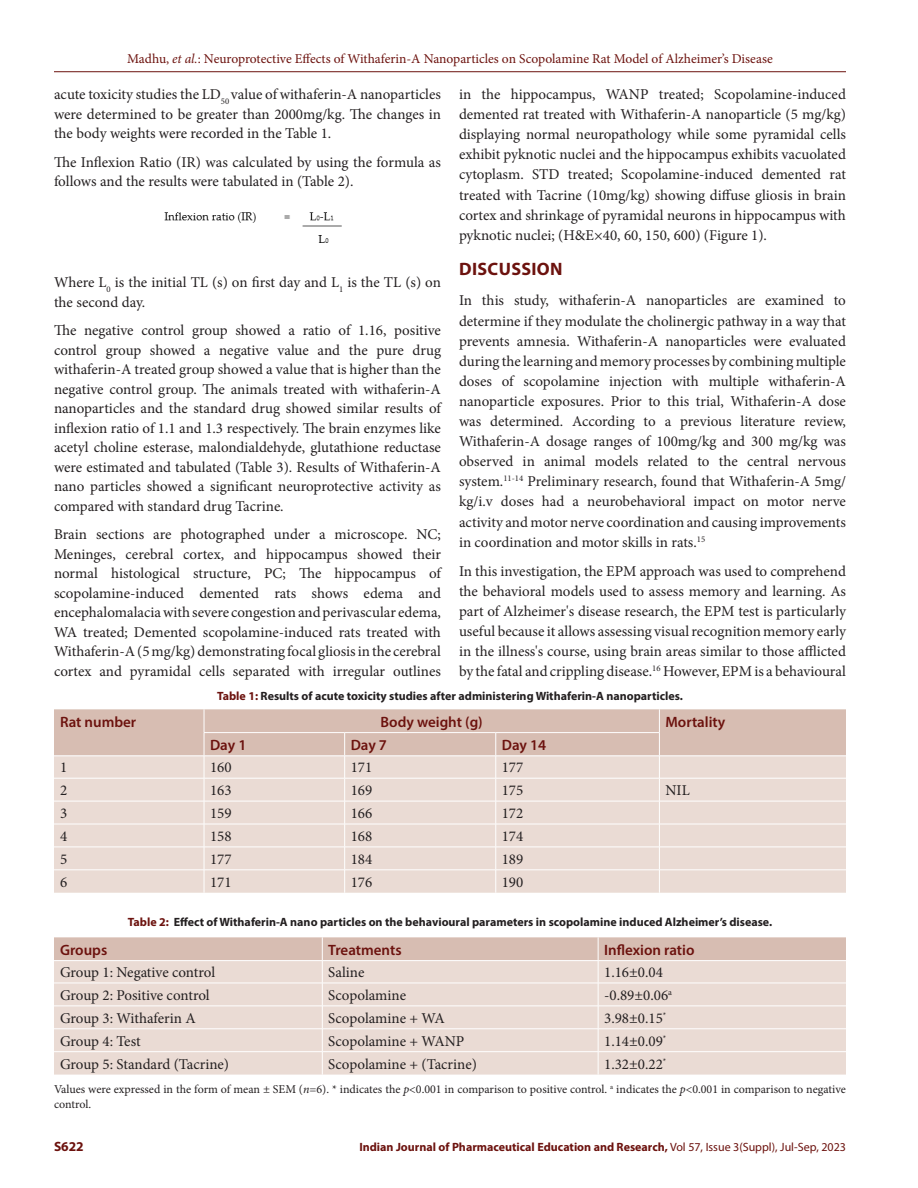
<style>
.page{position:relative;width:918px;height:1188px;background:#fff}
.page>*{position:absolute;margin:0;border:0;box-sizing:border-box;transform-origin:0 0}
.Heading_1{font:700 18px "Myriad Pro";letter-spacing:.02em;color:#6c120e}
.Body_text{font:15px/19.5px "Minion Pro";color:#231f20;text-align:justify}
.Body_text__FO{font:15px/20.1px "Minion Pro";letter-spacing:-.005em;color:#231f20;text-align:justify}
.Table_Body{font:15px "Minion Pro";color:#231f20}
.Table_Header{font:600 15px "Myriad Pro";color:#6c120e}
.t1{font:13.5px "Minion Pro";color:#6c120e}
.t2{font:700 13.5px "Myriad Pro";color:#6c120e}
.Table_Caption{font:700 12px "Myriad Pro";color:#231f20}
.Table_Footnote{font:12px/15px "Minion Pro";color:#231f20}
.t3{font:700 12px "Myriad Pro";color:#6c120e}
.s1{font-style:italic}
.s2{color:#6c120e}
.s3{font-weight:400}
</style>
<div class="page">
<hr style="left:54px;top:71px;width:792px;height:1px;background:#6c120e">
<img style="left:164px;top:212px;width:178px;height:31px">
<svg style="left:54px;top:709px;width:792px;height:184px;background:#e5d4cd"></svg>
<hr style="left:204px;top:732px;width:141px;height:1px;background:#fff">
<hr style="left:345px;top:732px;width:151px;height:1px;background:#fff">
<hr style="left:496px;top:732px;width:164px;height:1px;background:#fff">
<hr style="left:54px;top:756px;width:150px;height:1px;background:#fff">
<hr style="left:204px;top:756px;width:141px;height:1px;background:#fff">
<hr style="left:345px;top:756px;width:151px;height:1px;background:#fff">
<hr style="left:496px;top:756px;width:163px;height:1px;background:#fff">
<hr style="left:659px;top:756px;width:187px;height:1px;background:#fff">
<svg style="left:54px;top:937px;width:792px;height:138px;background:#e7d7cf"></svg>
<hr style="left:54px;top:960px;width:268px;height:1px;background:#fff">
<hr style="left:322px;top:960px;width:276px;height:1px;background:#fff">
<hr style="left:598px;top:960px;width:248px;height:1px;background:#fff">
<p class="t1" style="left:127px;top:50px;width:647px">Madhu, <span class="s1">et al.</span>: Neuroprotective Effects of Withaferin-A Nanoparticles on Scopolamine Rat Model of Alzheimer’s Disease</p>
<p class="Body_text__FO" style="left:54px;top:85px;width:389px;line-height:19.5px">acute toxicity studies the LD<sub>50</sub> value of withaferin-A nanoparticles were determined to be greater than 2000mg/kg. The changes in the body weights were recorded in the Table 1.</p>
<p class="Body_text" style="left:54px;top:152px;width:389px">The Inflexion Ratio (IR) was calculated by using the formula as follows and the results were tabulated in (Table 2).</p>
<p class="Body_text" style="left:459px;top:84px;width:389px;line-height:20.1px">in the hippocampus, WANP treated; Scopolamine-induced demented rat treated with Withaferin-A nanoparticle (5 mg/kg) displaying normal neuropathology while some pyramidal cells exhibit pyknotic nuclei and the hippocampus exhibits vacuolated cytoplasm. STD treated; Scopolamine-induced demented rat treated with Tacrine (10mg/kg) showing diffuse gliosis in brain cortex and shrinkage of pyramidal neurons in hippocampus with pyknotic nuclei; (H&amp;E×40, 60, 150, 600) (Figure 1).</p>
<p class="Heading_1" style="left:459px;top:257px;width:105px">DISCUSSION</p>
<p class="Body_text__FO" style="left:459px;top:291px;width:389px">In this study, withaferin-A nanoparticles are examined to determine if they modulate the cholinergic pathway in a way that prevents amnesia. Withaferin-A nanoparticles were evaluated during the learning and memory processes by combining multiple doses of scopolamine injection with multiple withaferin-A nanoparticle exposures. Prior to this trial, Withaferin-A dose was determined. According to a previous literature review, Withaferin-A dosage ranges of 100mg/kg and 300 mg/kg was observed in animal models related to the central nervous system.<sup>11-14</sup> Preliminary research, found that Withaferin-A 5mg/ kg/i.v doses had a neurobehavioral impact on motor nerve activity and motor nerve coordination and causing improvements in coordination and motor skills in rats.<sup>15</sup></p>
<p class="Body_text" style="left:459px;top:561px;width:389px;line-height:20.1px">In this investigation, the EPM approach was used to comprehend the behavioral models used to assess memory and learning. As part of Alzheimer's disease research, the EPM test is particularly useful because it allows assessing visual recognition memory early in the illness's course, using brain areas similar to those afflicted by the fatal and crippling disease.<sup>16</sup> However, EPM is a behavioural</p>
<p class="Body_text" style="left:54px;top:273px;width:388px">Where L<sub>0</sub> is the initial TL (s) on first day and L<sub>1</sub> is the TL (s) on the second day.</p>
<p class="Body_text" style="left:54px;top:321px;width:389px">The negative control group showed a ratio of 1.16, positive control group showed a negative value and the pure drug withaferin-A treated group showed a value that is higher than the negative control group. The animals treated with withaferin-A nanoparticles and the standard drug showed similar results of inflexion ratio of 1.1 and 1.3 respectively. The brain enzymes like acetyl choline esterase, malondialdehyde, glutathione reductase were estimated and tabulated (Table 3). Results of Withaferin-A nano particles showed a significant neuroprotective activity as compared with standard drug Tacrine.</p>
<p class="Body_text" style="left:54px;top:525px;width:389px">Brain sections are photographed under a microscope. NC; Meninges, cerebral cortex, and hippocampus showed their normal histological structure, PC; The hippocampus of scopolamine-induced demented rats shows edema and encephalomalacia with severe congestion and perivascular edema, WA treated; Demented scopolamine-induced rats treated with Withaferin-A (5 mg/kg) demonstrating focal gliosis in the cerebral cortex and pyramidal cells separated with irregular outlines</p>
<p class="Table_Caption" style="left:217px;top:688px;width:467px"><span class="s2">Table 1:</span> Results of acute toxicity studies after administering Withaferin-A nanoparticles.</p>
<p class="Table_Header" style="left:60px;top:712px;width:78px">Rat number</p>
<p class="Table_Header" style="left:381px;top:712px;width:104px">Body weight (g)</p>
<p class="Table_Header" style="left:665px;top:712px;width:62px">Mortality</p>
<p class="Table_Header" style="left:210px;top:735px;width:38px">Day 1</p>
<p class="Table_Header" style="left:351px;top:735px;width:38px">Day 7</p>
<p class="Table_Header" style="left:502px;top:735px;width:46px">Day 14</p>
<p class="Table_Body" style="left:60px;top:757px;width:9px">1</p>
<p class="Table_Body" style="left:210px;top:757px;width:23px">160</p>
<p class="Table_Body" style="left:351px;top:757px;width:23px">171</p>
<p class="Table_Body" style="left:502px;top:757px;width:23px">177</p>
<p class="Table_Body" style="left:60px;top:780px;width:9px">2</p>
<p class="Table_Body" style="left:210px;top:780px;width:23px">163</p>
<p class="Table_Body" style="left:351px;top:780px;width:23px">169</p>
<p class="Table_Body" style="left:502px;top:780px;width:23px">175</p>
<p class="Table_Body" style="left:665px;top:780px;width:26px">NIL</p>
<p class="Table_Body" style="left:60px;top:803px;width:9px">3</p>
<p class="Table_Body" style="left:210px;top:803px;width:23px">159</p>
<p class="Table_Body" style="left:351px;top:803px;width:23px">166</p>
<p class="Table_Body" style="left:502px;top:803px;width:23px">172</p>
<p class="Table_Body" style="left:60px;top:826px;width:9px">4</p>
<p class="Table_Body" style="left:210px;top:826px;width:23px">158</p>
<p class="Table_Body" style="left:351px;top:826px;width:23px">168</p>
<p class="Table_Body" style="left:502px;top:826px;width:23px">174</p>
<p class="Table_Body" style="left:60px;top:849px;width:9px">5</p>
<p class="Table_Body" style="left:210px;top:849px;width:23px">177</p>
<p class="Table_Body" style="left:351px;top:849px;width:23px">184</p>
<p class="Table_Body" style="left:502px;top:849px;width:23px">189</p>
<p class="Table_Body" style="left:60px;top:872px;width:9px">6</p>
<p class="Table_Body" style="left:210px;top:872px;width:23px">171</p>
<p class="Table_Body" style="left:351px;top:872px;width:23px">176</p>
<p class="Table_Body" style="left:502px;top:872px;width:23px">190</p>
<p class="Table_Caption" style="left:128px;top:914px;width:646px"><span class="s2">Table 2:</span> Effect of Withaferin-A nano particles on the behavioural parameters in scopolamine induced Alzheimer’s disease.</p>
<p class="Table_Header" style="left:60px;top:940px;width:49px">Groups</p>
<p class="Table_Header" style="left:328px;top:940px;width:75px">Treatments</p>
<p class="Table_Header" style="left:604px;top:940px;width:92px">Inflexion ratio</p>
<p class="Table_Body" style="left:60px;top:962px;width:157px">Group 1: Negative control</p>
<p class="Table_Body" style="left:328px;top:962px;width:38px">Saline</p>
<p class="Table_Body" style="left:604px;top:962px;width:60px">1.16±0.04</p>
<p class="Table_Body" style="left:60px;top:985px;width:151px">Group 2: Positive control</p>
<p class="Table_Body" style="left:328px;top:985px;width:79px">Scopolamine</p>
<p class="Table_Body" style="left:604px;top:985px;width:69px">-0.89±0.06<sup>a</sup></p>
<p class="Table_Body" style="left:60px;top:1008px;width:137px">Group 3: Withaferin A</p>
<p class="Table_Body" style="left:328px;top:1008px;width:118px">Scopolamine + WA</p>
<p class="Table_Body" style="left:604px;top:1008px;width:64px">3.98±0.15<sup>*</sup></p>
<p class="Table_Body" style="left:60px;top:1031px;width:82px">Group 4: Test</p>
<p class="Table_Body" style="left:328px;top:1031px;width:137px">Scopolamine + WANP</p>
<p class="Table_Body" style="left:604px;top:1031px;width:64px">1.14±0.09<sup>*</sup></p>
<p class="Table_Body" style="left:60px;top:1054px;width:171px">Group 5: Standard (Tacrine)</p>
<p class="Table_Body" style="left:328px;top:1054px;width:150px">Scopolamine + (Tacrine)</p>
<p class="Table_Body" style="left:604px;top:1054px;width:64px">1.32±0.22<sup>*</sup></p>
<p class="Table_Footnote" style="left:54px;top:1081px;width:793px">Values were expressed in the form of mean ± SEM (<span class="s1">n</span>=6). * indicates the <span class="s1">p</span>&lt;0.001 in comparison to positive control. <sup>a</sup> indicates the <span class="s1">p</span>&lt;0.001 in comparison to negative control.</p>
<p class="t2" style="left:54px;top:1137px;width:31px">S622</p>
<p class="t3" style="left:359px;top:1139px;width:488px">Indian Journal of Pharmaceutical Education and Research, <span class="s3">Vol 57, Issue 3(Suppl), Jul-Sep, 2023</span></p>
</div>
